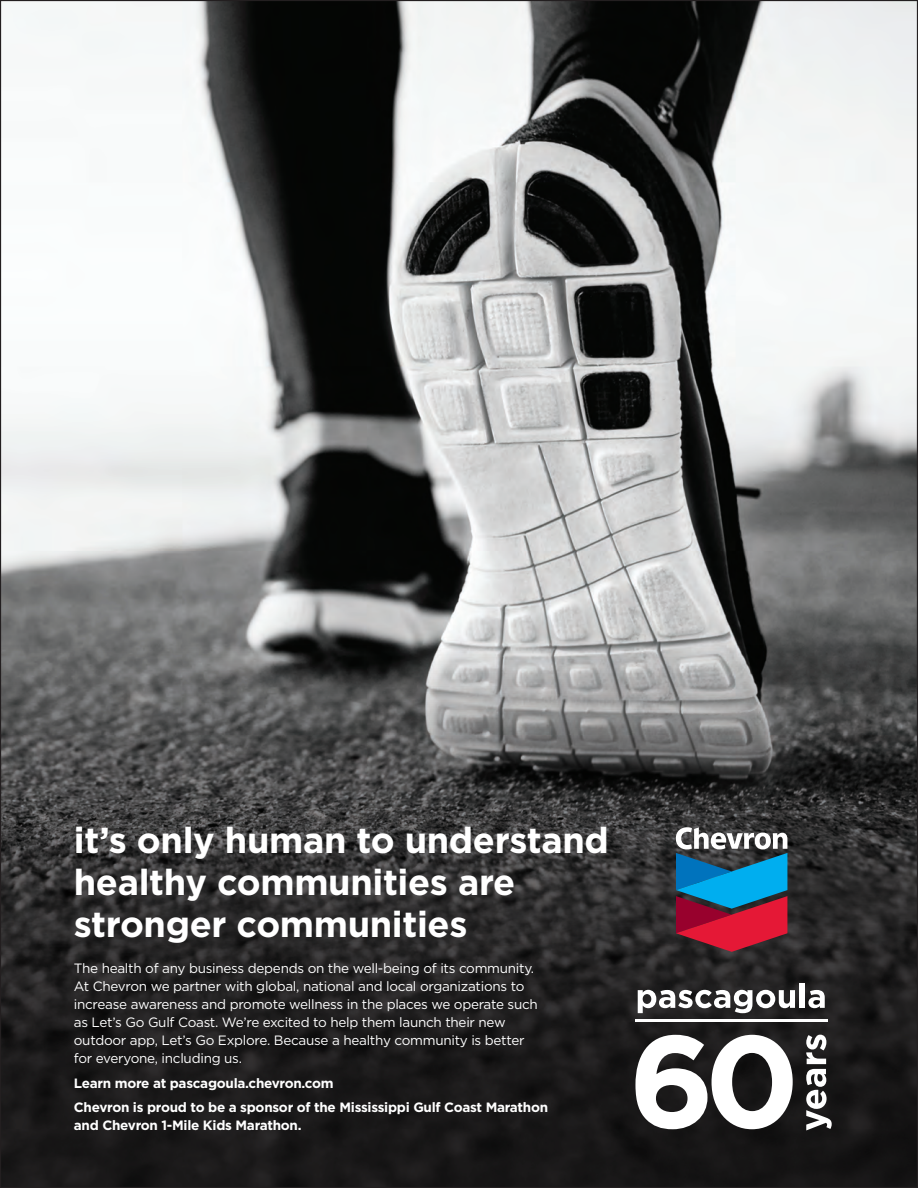
<style>
.page{position:relative;width:918px;height:1188px;background:#fff}
.page>*{position:absolute;margin:0;border:0;box-sizing:border-box;transform-origin:0 0}
.t1{font:700 36px "Gotham";letter-spacing:-.01em;color:#fff}
.t2{font:13.5px/18px "Gotham";letter-spacing:-.02em;color:#fff}
.t3{font:700 13.5px/18px "Gotham";letter-spacing:-.02em;color:#fff}
</style>
<div class="page">
<img style="left:2px;top:2px;width:914px;height:611px">
<svg style="left:2px;top:613px;width:914px;height:573px;background:#3c3b3c"></svg>
<svg style="left:676px;top:827px;width:111px;height:125px;background:#625876"></svg>
<svg style="left:806px;top:1035px;width:26px;height:95px"></svg>
<svg style="left:635px;top:1035px;width:158px;height:94px"></svg>
<hr style="left:635px;top:1019px;width:193px;height:3px;background:#fff">
<svg style="left:638px;top:990px;width:157px;height:23px"></svg>
<div style="left:800px;top:984px;width:5px;height:24px;background:#fff"></div>
<svg style="left:808px;top:990px;width:17px;height:18px"></svg>
<p class="t1" style="left:74px;top:819px;width:536px">it’s only human to understand</p>
<p class="t1" style="left:74px;top:861px;width:443px">healthy communities are</p>
<p class="t1" style="left:74px;top:903px;width:395px">stronger communities</p>
<p class="t2" style="left:74px;top:959px;width:462px">The health of any business depends on the well-being of its community.</p>
<p class="t2" style="left:74px;top:977px;width:465px">At Chevron we partner with global, national and local organizations to increase awareness and promote wellness in the places we operate such</p>
<p class="t2" style="left:74px;top:1013px;width:433px">as Let’s Go Gulf Coast. We’re excited to help them launch their new</p>
<p class="t2" style="left:74px;top:1031px;width:452px">outdoor app, Let’s Go Explore. Because a healthy community is better</p>
<p class="t2" style="left:74px;top:1049px;width:170px">for everyone, including us.</p>
<p class="t3" style="left:74px;top:1074px;width:261px">Learn more at pascagoula.chevron.com</p>
<p class="t3" style="left:74px;top:1098px;width:476px">Chevron is proud to be a sponsor of the Mississippi Gulf Coast Marathon and Chevron 1-Mile Kids Marathon.</p>
</div>
